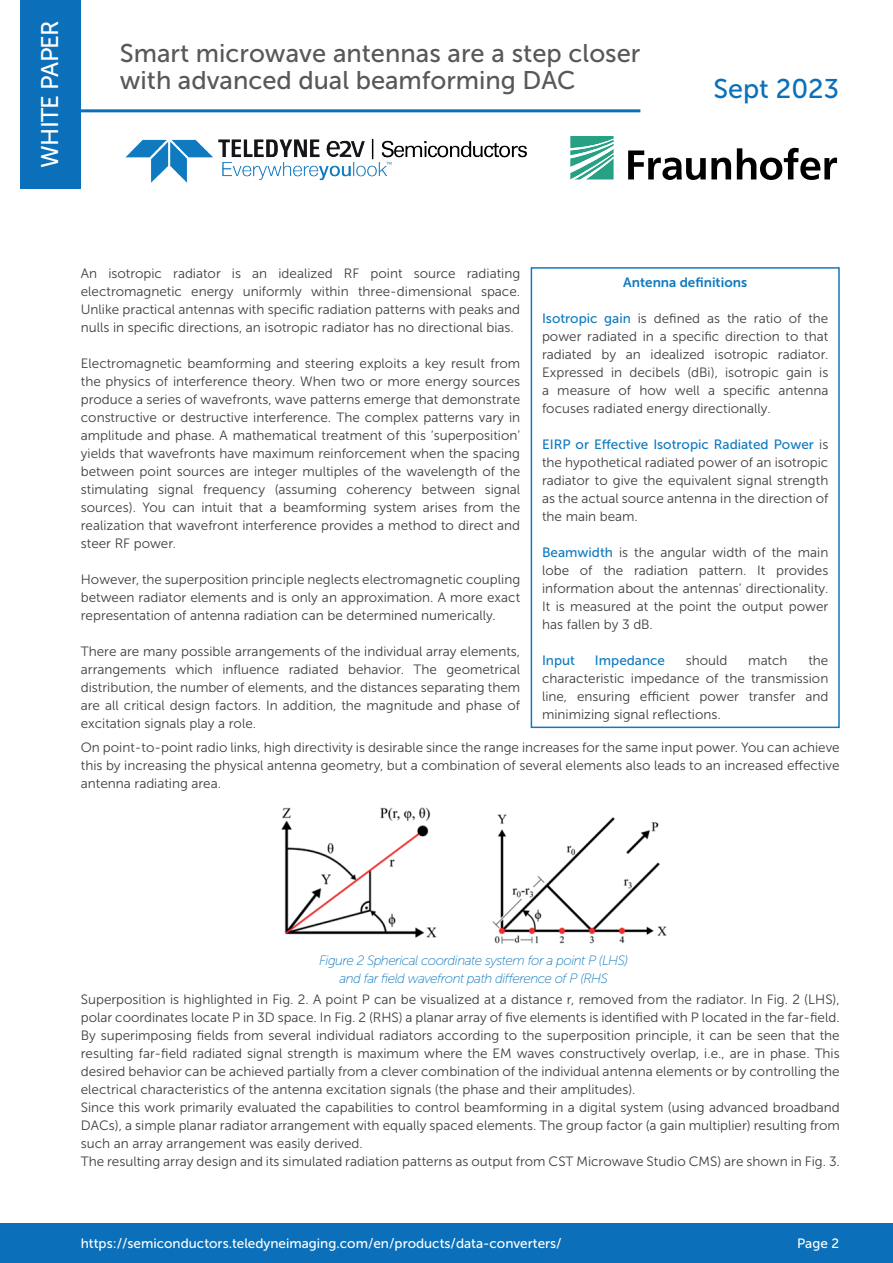
<style>
.page{position:relative;width:893px;height:1263px;background:#fff}
.page>*{position:absolute;margin:0;border:0;box-sizing:border-box;transform-origin:0 0}
.t1{font:27px "Museo Sans 500";color:#0b70b9}
.t2{font:25.5px/27px "Museo Sans 500";color:#57585a}
.t3{font:24px "Museo Sans 500";letter-spacing:-.03em;color:#fff}
.t4{font:13.5px/18px "Museo Sans 300";color:#3e3e3f;text-align:justify}
.t5{font:italic 13.5px/18px "Museo Sans 100";letter-spacing:-.04em;color:#107ac0;text-align:center}
.t6{font:13.5px "Museo Sans 500";color:#fff}
.t7{font:13.5px "Museo Sans 500";color:#107ac0}
.t8{font:13.5px "Museo Sans 700";color:#107ac0}
.s1{font-family:"Museo Sans 500";color:#107ac0}
.s2{font-family:"Museo Sans 300";color:#3e3e3f}
</style>
<div class="page">
<div style="left:20px;top:0;width:61px;height:188px;background:#0b70b9"></div>
<hr style="left:56px;top:109px;width:584px;height:3px;background:#0b70b9">
<div style="left:0;top:1223px;width:893px;height:40px;background:#0b70b9"></div>
<img style="left:125px;top:138px;width:402px;height:45px">
<svg style="left:570px;top:136px;width:44px;height:43px"></svg>
<svg style="left:628px;top:148px;width:209px;height:32px"></svg>
<div style="left:531px;top:267px;width:309px;height:461px;background:#fff;border:2px solid #107ac0"></div>
<img style="left:281px;top:807px;width:386px;height:137px">
<h3 class="t3" style="left:37px;top:168px;width:149px;rotate:-90deg">WHITE PAPER</h3>
<h2 class="t2" style="left:120px;top:40px;width:522px">Smart microwave antennas are a step closer with advanced dual beamforming DAC</h2>
<h1 class="t1" style="left:713px;top:74px;width:127px">Sept 2023</h1>
<p class="t4" style="left:81px;top:264px;width:441px">An isotropic radiator is an idealized RF point source radiating electromagnetic energy uniformly within three-dimensional space.<br>Unlike practical antennas with specific radiation patterns with peaks and nulls in specific directions, an isotropic radiator has no directional bias.</p>
<p class="t4" style="left:81px;top:354px;width:441px">Electromagnetic beamforming and steering exploits a key result from the physics of interference theory. When two or more energy sources produce a series of wavefronts, wave patterns emerge that demonstrate constructive or destructive interference. The complex patterns vary in amplitude and phase. A mathematical treatment of this ‘superposition’ yields that wavefronts have maximum reinforcement when the spacing between point sources are integer multiples of the wavelength of the stimulating signal frequency (assuming coherency between signal sources). You can intuit that a beamforming system arises from the realization that wavefront interference provides a method to direct and steer RF power.</p>
<p class="t4" style="left:81px;top:570px;width:441px">However, the superposition principle neglects electromagnetic coupling between radiator elements and is only an approximation. A more exact representation of antenna radiation can be determined numerically.</p>
<p class="t4" style="left:81px;top:642px;width:441px">There are many possible arrangements of the individual array elements, arrangements which influence radiated behavior. The geometrical distribution, the number of elements, and the distances separating them are all critical design factors. In addition, the magnitude and phase of excitation signals play a role.</p>
<p class="t4" style="left:81px;top:738px;width:760px">On point-to-point radio links, high directivity is desirable since the range increases for the same input power. You can achieve this by increasing the physical antenna geometry, but a combination of several elements also leads to an increased effective antenna radiating area.</p>
<p class="t8" style="left:623px;top:274px;width:125px">Antenna definitions</p>
<p class="t4" style="left:542px;top:309px;width:288px"><span class="s1">Isotropic gain</span> is defined as the ratio of the power radiated in a specific direction to that radiated by an idealized isotropic radiator.<br>Expressed in decibels (dBi), isotropic gain is a measure of how well a specific antenna focuses radiated energy directionally.</p>
<p class="t7" style="left:542px;top:437px;width:288px">EIRP or Effective Isotropic Radiated Power <span class="s2">is</span></p>
<p class="t4" style="left:542px;top:453px;width:288px">the hypothetical radiated power of an isotropic radiator to give the equivalent signal strength as the actual source antenna in the direction of the main beam.</p>
<p class="t4" style="left:542px;top:543px;width:288px"><span class="s1">Beamwidth</span> is the angular width of the main lobe of the radiation pattern. It provides information about the antennas’ directionality.<br>It is measured at the point the output power has fallen by 3 dB.</p>
<p class="t7" style="left:542px;top:653px;width:35px">Input</p>
<p class="t7" style="left:595px;top:653px;width:72px">Impedance</p>
<p class="t4" style="left:686px;top:651px;width:43px">should</p>
<p class="t4" style="left:748px;top:651px;width:41px">match</p>
<p class="t4" style="left:542px;top:651px;width:288px;text-indent:266px">the characteristic impedance of the transmission line, ensuring efficient power transfer and minimizing signal reflections.</p>
<p class="t5" style="left:319px;top:951px;width:311px">Figure 2 Spherical coordinate system for a point P (LHS) and far field wavefront path difference of P (RHS</p>
<p class="t4" style="left:81px;top:990px;width:760px;text-align:left">Superposition is highlighted in Fig. 2. A point P can be visualized at a distance r, removed from the radiator. In Fig. 2 (LHS), polar coordinates locate P in 3D space. In Fig. 2 (RHS) a planar array of five elements is identified with P located in the far-field.<br>By superimposing fields from several individual radiators according to the superposition principle, it can be seen that the resulting far-field radiated signal strength is maximum where the EM waves constructively overlap, i.e., are in phase. This desired behavior can be achieved partially from a clever combination of the individual antenna elements or by controlling the electrical characteristics of the antenna excitation signals (the phase and their amplitudes).<br>Since this work primarily evaluated the capabilities to control beamforming in a digital system (using advanced broadband DACs), a simple planar radiator arrangement with equally spaced elements. The group factor (a gain multiplier) resulting from such an array arrangement was easily derived.<br>The resulting array design and its simulated radiation patterns as output from CST Microwave Studio CMS) are shown in Fig. 3.</p>
<p class="t6" style="left:81px;top:1235px;width:482px">https://semiconductors.teledyneimaging.com/en/products/data-converters/</p>
<p class="t6" style="left:797px;top:1235px;width:44px">Page 2</p>
</div>
